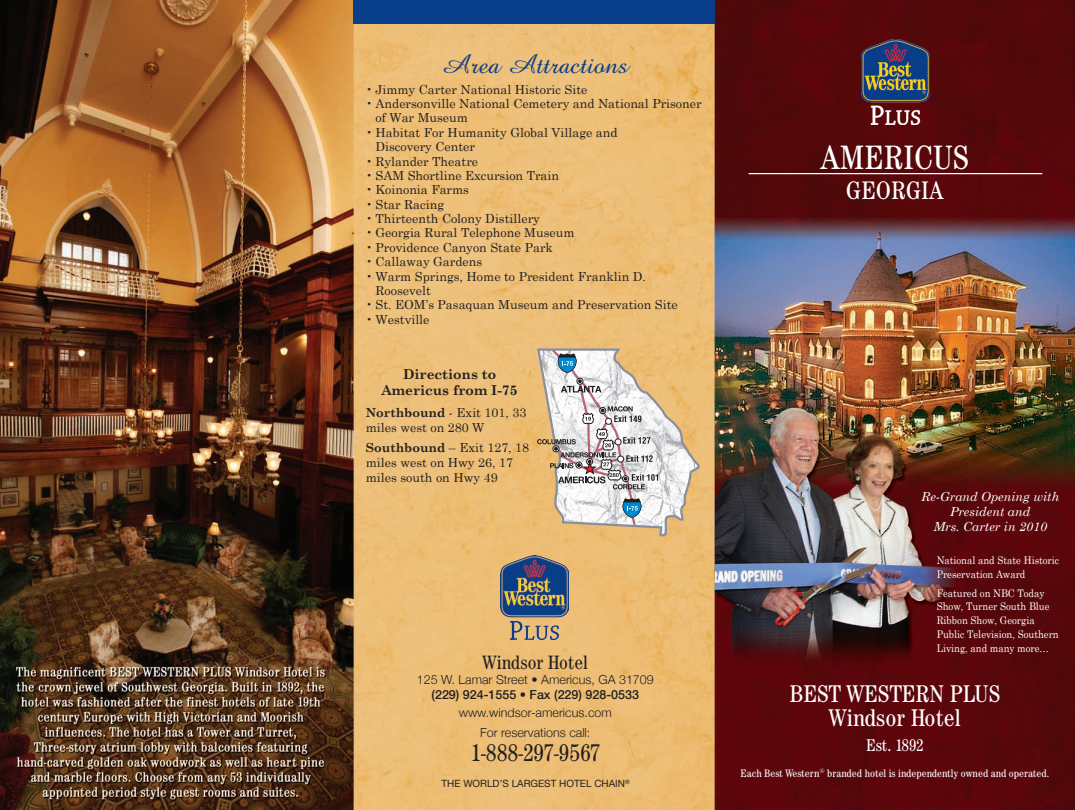
<style>
.page{position:relative;width:1075px;height:810px;background:#fff}
.page>*{position:absolute;margin:0;border:0;box-sizing:border-box;transform-origin:0 0}
.t1{font:35px "Century Book Cond DTC";color:#fff}
.t2{font:27.5px "Amazone BT";color:#083e89}
.t3{font:26.25px "Century Book Cond DTC";color:#fff}
.t4{font:25px "Century Book Cond DTC";color:#fff}
.t5{font:25px "Century Book Cond DTC";letter-spacing:-.01em;color:#231f20}
.t6{font:20px "Century Book Cond DTC";color:#231f20}
.t7{font:17.5px "Century Book Cond DTC";color:#fff}
.t8{font:700 13.75px/16.5px "Century Schoolbook";color:#231f20;text-align:center}
.t9{font:12.5px/15px "Century Schoolbook";color:#231f20}
.t10{font:500 12.5px/18px "Helvetica Neue";color:#231f20;text-align:center}
.t11{font:300 12.5px "Helvetica Neue";color:#231f20}
.t12{font:italic 12.5px/15px "Century Schoolbook";color:#fff;text-align:center}
.t13{font:11.25px "Century Book Cond DTC";color:#fff}
.t14{font:10.62px/13.8px "Century Schoolbook";color:#fff;scale:.9 1}
.t15{font:10px "Helvetica Neue";color:#231f20}
.s1{font-weight:700}
.s2{font-weight:300}
</style>
<div class="page">
<img style="left:0;top:0;width:1074px;height:810px">
<img style="left:861px;top:40px;width:68px;height:84px">
<hr style="left:748px;top:173px;width:294px;height:1px;background:#fff">
<div style="left:353px;top:0;width:361px;height:23px;background:#083e89"></div>
<img style="left:501px;top:555px;width:67px;height:85px">
<svg style="left:537px;top:348px;width:162px;height:189px"></svg>
<p class="t2" style="left:440px;top:49px;width:189px">Area Attractions</p>
<p class="t9" style="left:365px;top:81px;width:223px">• Jimmy Carter National Historic Site</p>
<p class="t9" style="left:365px;top:96px;width:337px">• Andersonville National Cemetery and National Prisoner</p>
<p class="t9" style="left:375px;top:110px;width:94px">of War Museum</p>
<p class="t9" style="left:375px;top:125px;width:243px;line-height:14.4px;text-indent:-10px">• Habitat For Humanity Global Village and<br>Discovery Center</p>
<p class="t9" style="left:365px;top:153px;width:114px">• Rylander Theatre</p>
<p class="t9" style="left:365px;top:168px;width:195px">• SAM Shortline Excursion Train</p>
<p class="t9" style="left:365px;top:182px;width:105px">• Koinonia Farms</p>
<p class="t9" style="left:365px;top:196px;width:80px">• Star Racing</p>
<p class="t9" style="left:365px;top:211px;width:176px">• Thirteenth Colony Distillery</p>
<p class="t9" style="left:365px;top:225px;width:210px">• Georgia Rural Telephone Museum</p>
<p class="t9" style="left:365px;top:239px;width:189px">• Providence Canyon State Park</p>
<p class="t9" style="left:365px;top:254px;width:118px">• Callaway Gardens</p>
<p class="t9" style="left:375px;top:269px;width:272px;line-height:14.4px;text-indent:-10px">• Warm Springs, Home to President Franklin D.<br>Roosevelt</p>
<p class="t9" style="left:365px;top:297px;width:314px">• St. EOM’s Pasaquan Museum and Preservation Site</p>
<p class="t9" style="left:365px;top:311px;width:65px">• Westville</p>
<p class="t8" style="left:381px;top:365px;width:138px">Directions to<br>Americus from I-75</p>
<p class="t9" style="left:366px;top:405px;width:162px"><span class="s1">Northbound</span> - Exit 101, 33 miles west on 280 W</p>
<p class="t9" style="left:366px;top:439px;width:165px"><span class="s1">Southbound</span> – Exit 127, 18 miles west on Hwy 26, 17 miles south on Hwy 49</p>
<p class="t6" style="left:482px;top:651px;width:107px">Windsor Hotel</p>
<p class="t11" style="left:417px;top:672px;width:238px">125 W. Lamar Street • Americus, GA 31709</p>
<p class="t10" style="left:431px;top:686px;width:209px">(229) 924-1555 • Fax (229) 928-0533 <span class="s2">www.windsor-americus.com</span></p>
<p class="t11" style="left:480px;top:725px;width:112px">For reservations call:</p>
<p class="t5" style="left:470px;top:739px;width:131px">1-888-297-9567</p>
<p class="t15" style="left:441px;top:778px;width:190px">THE WORLD’S LARGEST HOTEL CHAIN<sup>®</sup></p>
<p class="t1" style="left:820px;top:137px;width:150px">AMERICUS</p>
<p class="t3" style="left:845px;top:175px;width:99px">GEORGIA</p>
<p class="t12" style="left:921px;top:489px;width:140px">Re-Grand Opening with<br>President and<br>Mrs. Carter in 2010</p>
<p class="t14" style="left:936px;top:553px;width:137px">National and State Historic<br>Preservation Award</p>
<p class="t14" style="left:936px;top:586px;width:137px">Featured on NBC Today<br>Show, Turner South Blue<br>Ribbon Show, Georgia<br>Public Television, Southern<br>Living, and many more…</p>
<p class="t4" style="left:789px;top:680px;width:212px">BEST WESTERN PLUS</p>
<p class="t4" style="left:828px;top:704px;width:133px">Windsor Hotel</p>
<p class="t7" style="left:866px;top:735px;width:59px">Est. 1892</p>
<p class="t13" style="left:740px;top:767px;width:310px">Each Best Western<sup>®</sup> branded hotel is independently owned and operated.</p>
</div>
